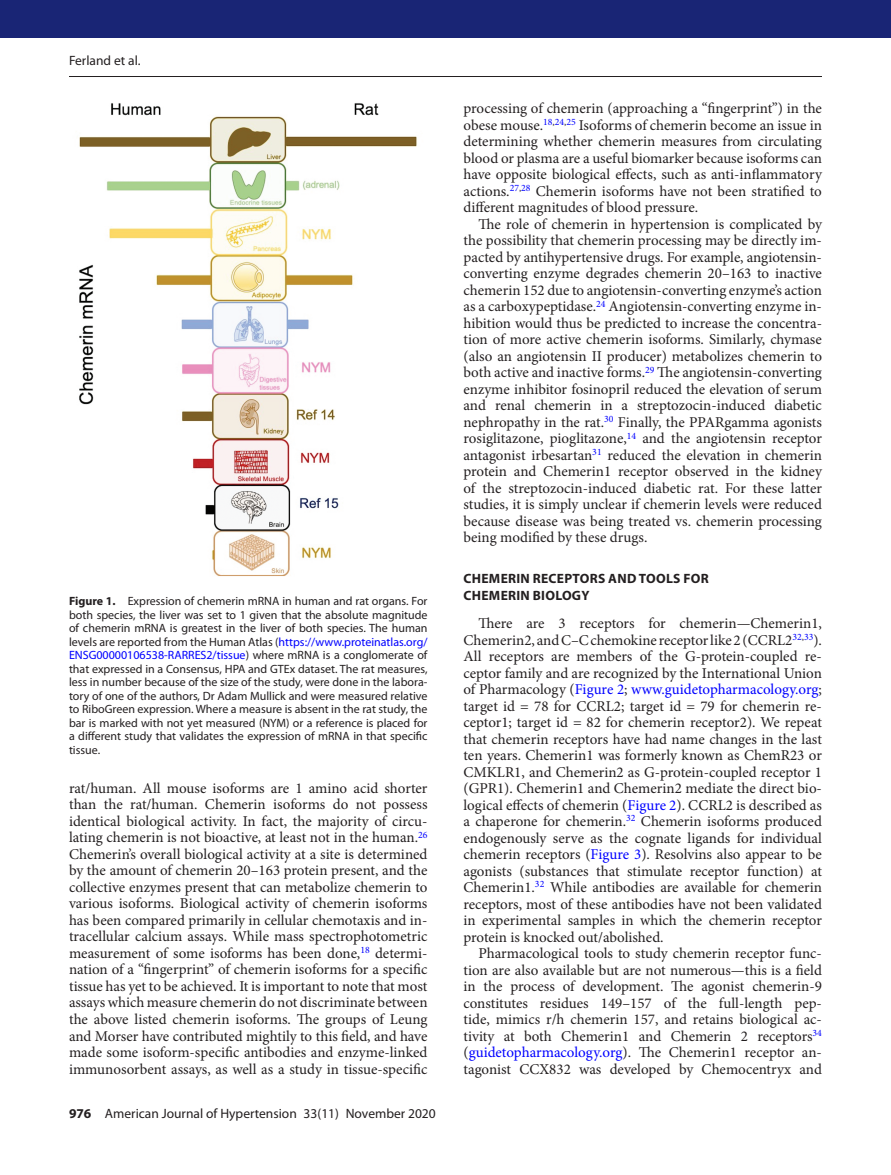
<style>
.page{position:relative;width:891px;height:1175px;background:#fff}
.page>*{position:absolute;margin:0;border:0;box-sizing:border-box;transform-origin:0 0}
.t1{font:15px/16.5px "Minion Pro";color:#231f20;text-align:justify}
.t2{font:13.5px "Myriad Pro";color:#231f20}
.t3{font:700 13.5px/16.5px "Myriad Pro";letter-spacing:.02em;color:#231f20}
.t4{font:12px/13.5px "Myriad Pro";color:#231f20;text-align:justify}
.s1{font-weight:700}
.s2{color:#00f}
</style>
<div class="page">
<hr style="left:69px;top:76px;width:753px;height:1px;background:#231f20">
<div style="left:0;top:0;width:891px;height:38px;background:#192575"></div>
<img style="left:79px;top:103px;width:338px;height:473px">
<p class="t2" style="left:69px;top:52px;width:73px">Ferland et al.</p>
<p class="t4" style="left:69px;top:594px;width:360px"><span class="s1">Figure 1.</span> Expression of chemerin mRNA in human and rat organs. For both species, the liver was set to 1 given that the absolute magnitude of chemerin mRNA is greatest in the liver of both species. The human levels are reported from the Human Atlas (<span class="s2">https://www.proteinatlas.org/ ENSG00000106538-RARRES2/tissue</span>) where mRNA is a conglomerate of that expressed in a Consensus, HPA and GTEx dataset. The rat measures, less in number because of the size of the study, were done in the labora&shy;tory of one of the authors, Dr Adam Mullick and were measured relative to RiboGreen expression. Where a measure is absent in the rat study, the bar is marked with not yet measured (NYM) or a reference is placed for a different study that validates the expression of mRNA in that specific tissue.</p>
<p class="t1" style="left:69px;top:779px;width:360px">rat/human. All mouse isoforms are 1 amino acid shorter than the rat/human. Chemerin isoforms do not possess identical biological activity. In fact, the majority of circu&shy;lating chemerin is not bioactive, at least not in the human.<sup>26<br></sup>Chemerin’s overall biological activity at a site is determined by the amount of chemerin 20–163 protein present, and the collective enzymes present that can metabolize chemerin to various isoforms. Biological activity of chemerin isoforms has been compared primarily in cellular chemotaxis and in&shy;tracellular calcium assays. While mass spectrophotometric measurement of some isoforms has been done,<sup>18</sup> determi&shy;nation of a “fingerprint” of chemerin isoforms for a specific tissue has yet to be achieved. It is important to note that most assays which measure chemerin do not discriminate between the above listed chemerin isoforms. The groups of Leung and Morser have contributed mightily to this field, and have made some isoform-specific antibodies and enzyme-linked immunosorbent assays, as well as a study in tissue-specific</p>
<p class="t2" style="left:69px;top:1105px;width:368px"><span class="s1">976</span> American Journal of Hypertension 33(11) November 2020</p>
<p class="t1" style="left:463px;top:100px;width:360px">processing of chemerin (approaching a “fingerprint”) in the obese mouse.<sup>18</sup><sup>,</sup><sup>24</sup><sup>,</sup><sup>25</sup> Isoforms of chemerin become an issue in determining whether chemerin measures from circulating blood or plasma are a useful biomarker because isoforms can have opposite biological effects, such as anti-inflammatory actions.<sup>27</sup><sup>,</sup><sup>28</sup> Chemerin isoforms have not been stratified to different magnitudes of blood pressure.</p>
<p class="t1" style="left:463px;top:216px;width:360px;text-indent:15px">The role of chemerin in hypertension is complicated by the possibility that chemerin processing may be directly im&shy;pacted by antihypertensive drugs. For example, angiotensin&shy;converting enzyme degrades chemerin 20–163 to inactive chemerin 152 due to angiotensin-converting enzyme’s action as a carboxypeptidase.<sup>24</sup> Angiotensin-converting enzyme in&shy;hibition would thus be predicted to increase the concentra&shy;tion of more active chemerin isoforms. Similarly, chymase (also an angiotensin II producer) metabolizes chemerin to both active and inactive forms.<sup>29</sup> The angiotensin-converting enzyme inhibitor fosinopril reduced the elevation of serum and renal chemerin in a streptozocin-induced diabetic nephropathy in the rat.<sup>30</sup> Finally, the PPARgamma agonists rosiglitazone, pioglitazone,<sup>14</sup> and the angiotensin receptor antagonist irbesartan<sup>31</sup> reduced the elevation in chemerin protein and Chemerin1 receptor observed in the kidney of the streptozocin-induced diabetic rat. For these latter studies, it is simply unclear if chemerin levels were reduced because disease was being treated vs. chemerin processing being modified by these drugs.</p>
<p class="t3" style="left:464px;top:569px;width:247px">CHEMERIN RECEPTORS AND TOOLS FOR<br>CHEMERIN BIOLOGY</p>
<p class="t1" style="left:463px;top:615px;width:360px;text-indent:15px">There are 3 receptors for chemerin—Chemerin1, Chemerin2, and C–C chemokine receptor like 2 (CCRL2<sup>32</sup><sup>,</sup><sup>33</sup>).<br>All receptors are members of the G-protein-coupled re&shy;ceptor family and are recognized by the International Union of Pharmacology (<span class="s2">Figure 2</span>; <span class="s2">www.guidetopharmacology.org</span>; target id = 78 for CCRL2; target id = 79 for chemerin re&shy;ceptor1; target id = 82 for chemerin receptor2). We repeat that chemerin receptors have had name changes in the last ten years. Chemerin1 was formerly known as ChemR23 or CMKLR1, and Chemerin2 as G-protein-coupled receptor 1 (GPR1). Chemerin1 and Chemerin2 mediate the direct bio&shy;logical effects of chemerin (<span class="s2">Figure 2</span>). CCRL2 is described as a chaperone for chemerin.<sup>32</sup> Chemerin isoforms produced endogenously serve as the cognate ligands for individual chemerin receptors (<span class="s2">Figure 3</span>). Resolvins also appear to be agonists (substances that stimulate receptor function) at Chemerin1.<sup>32</sup> While antibodies are available for chemerin receptors, most of these antibodies have not been validated in experimental samples in which the chemerin receptor protein is knocked out/abolished.</p>
<p class="t1" style="left:463px;top:945px;width:360px;text-indent:15px">Pharmacological tools to study chemerin receptor func&shy;tion are also available but are not numerous—this is a field in the process of development. The agonist chemerin-9 constitutes residues 149–157 of the full-length pep&shy;tide, mimics r/h chemerin 157, and retains biological ac&shy;tivity at both Chemerin1 and Chemerin 2 receptors<sup>34 </sup>(<span class="s2">guidetopharmacology.org</span>). The Chemerin1 receptor an&shy;tagonist CCX832 was developed by Chemocentryx and</p>
</div>
